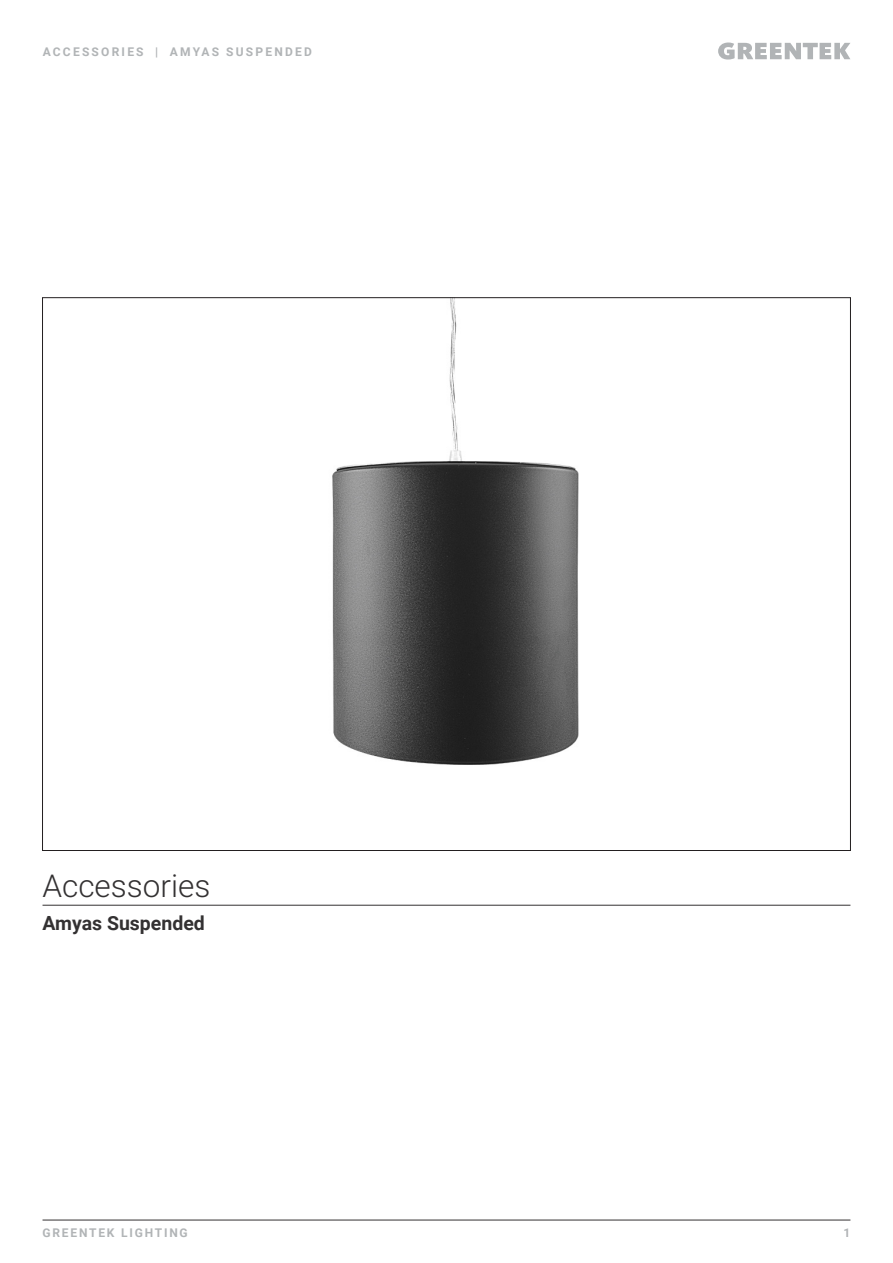
<style>
.page{position:relative;width:893px;height:1263px;background:#fff}
.page>*{position:absolute;margin:0;border:0;box-sizing:border-box;transform-origin:0 0}
.t1{font:300 31.5px "Roboto";color:#333132}
.t2{font:700 19.5px "Roboto";color:#333132}
.t3{font:700 12px "Roboto";letter-spacing:.185em;color:#b1b4b6}
.t4{font:700 12px "Roboto";letter-spacing:.15em;color:#b1b4b6}
</style>
<div class="page">
<svg style="left:718px;top:43px;width:132px;height:17px"></svg>
<hr style="left:43px;top:1219px;width:807px;height:1px;background:#333132">
<img style="left:332px;top:299px;width:247px;height:466px">
<hr style="left:43px;top:905px;width:807px;height:1px;background:#333132">
<p class="t3" style="left:43px;top:43px;width:271px">ACCESSORIES | AMYAS SUSPENDED</p>
<h1 class="t1" style="left:43px;top:863px;width:169px">Accessories</h1>
<h2 class="t2" style="left:43px;top:910px;width:164px">Amyas Suspended</h2>
<p class="t4" style="left:43px;top:1224px;width:147px">GREENTEK LIGHTING</p>
<p class="t3" style="left:844px;top:1224px;width:8px">1</p>
</div>
